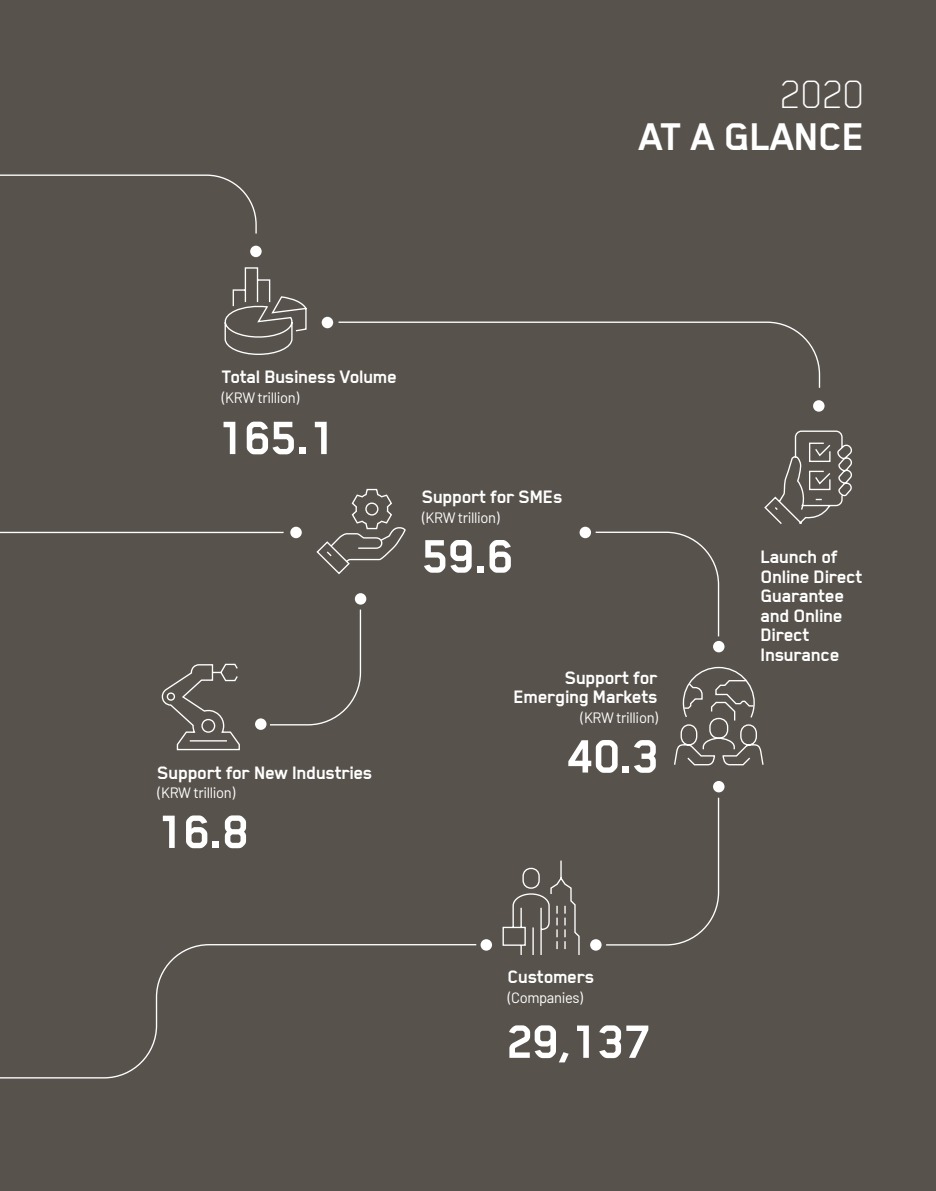
<style>
.page{position:relative;width:936px;height:1191px;background:#fff}
.page>*{position:absolute;margin:0;border:0;box-sizing:border-box;transform-origin:0 0}
.t1{font:700 54px "Blender W00";letter-spacing:-.025em;color:#fff}
.t2{font:700 45px "Blender W00";letter-spacing:-.025em;color:#fff}
.t3{font:100 45px "Blender W00";color:#fff}
.t4{font:700 21px/19.5px "Blender W00";letter-spacing:-.025em;color:#fff;text-align:right}
.t5{font:15px "Barlow";letter-spacing:-.025em;color:#fff}
</style>
<div class="page">
<div style="left:0;top:0;width:935px;height:1191px;background:#57524b"></div>
<hr style="left:0;top:532px;width:283px;height:1px;background:#fff">
<div style="left:250px;top:246px;width:11px;height:11px;background:#fff;border-radius:50%"></div>
<div style="left:290px;top:527px;width:12px;height:11px;background:#fff;border-radius:50%"></div>
<div style="left:579px;top:527px;width:12px;height:11px;background:#fff;border-radius:50%"></div>
<svg style="left:161px;top:663px;width:79px;height:88px"></svg>
<div style="left:255px;top:718px;width:11px;height:12px;background:#fff;border-radius:50%"></div>
<div style="left:355px;top:593px;width:11px;height:11px;background:#fff;border-radius:50%"></div>
<div style="left:713px;top:641px;width:11px;height:11px;background:#fff;border-radius:50%"></div>
<div style="left:713px;top:781px;width:11px;height:11px;background:#fff;border-radius:50%"></div>
<div style="left:322px;top:317px;width:11px;height:11px;background:#fff;border-radius:50%"></div>
<div style="left:813px;top:400px;width:11px;height:12px;background:#fff;border-radius:50%"></div>
<div style="left:590px;top:939px;width:11px;height:11px;background:#fff;border-radius:50%"></div>
<div style="left:480px;top:939px;width:12px;height:11px;background:#fff;border-radius:50%"></div>
<svg style="left:270px;top:609px;width:92px;height:117px"></svg>
<svg style="left:606px;top:797px;width:113px;height:149px"></svg>
<svg style="left:595px;top:531px;width:124px;height:106px"></svg>
<svg style="left:338px;top:321px;width:482px;height:67px"></svg>
<svg style="left:0;top:944px;width:477px;height:135px"></svg>
<svg style="left:764px;top:430px;width:88px;height:94px"></svg>
<svg style="left:224px;top:267px;width:83px;height:88px"></svg>
<svg style="left:316px;top:488px;width:90px;height:87px"></svg>
<svg style="left:674px;top:666px;width:90px;height:100px"></svg>
<svg style="left:502px;top:860px;width:78px;height:95px"></svg>
<svg style="left:0;top:174px;width:257px;height:60px"></svg>
<p class="t3" style="left:780px;top:70px;width:87px">2020</p>
<p class="t2" style="left:639px;top:112px;width:228px">AT A GLANCE</p>
<p class="t4" style="left:222px;top:367px;width:177px">Total Business Volume</p>
<p class="t5" style="left:222px;top:386px;width:79px">(KRW trillion)</p>
<p class="t1" style="left:218px;top:408px;width:120px">165.1</p>
<p class="t4" style="left:422px;top:487px;width:142px">Support for SMEs</p>
<p class="t5" style="left:422px;top:506px;width:79px">(KRW trillion)</p>
<p class="t1" style="left:422px;top:527px;width:94px">59.6</p>
<p class="t4" style="left:158px;top:762px;width:217px">Support for New Industries</p>
<p class="t5" style="left:158px;top:782px;width:79px">(KRW trillion)</p>
<p class="t1" style="left:158px;top:802px;width:94px">16.8</p>
<p class="t4" style="left:513px;top:667px;width:146px">Support for<br>Emerging Markets</p>
<p class="t5" style="left:580px;top:706px;width:79px">(KRW trillion)</p>
<p class="t1" style="left:567px;top:727px;width:94px">40.3</p>
<p class="t4" style="left:507px;top:966px;width:88px">Customers</p>
<p class="t5" style="left:507px;top:986px;width:77px">(Companies)</p>
<p class="t1" style="left:506px;top:1012px;width:147px">29,137</p>
<p class="t4" style="left:760px;top:547px;width:104px;text-align:left">Launch of<br>Online Direct<br>Guarantee and Online<br>Direct<br>Insurance</p>
</div>
